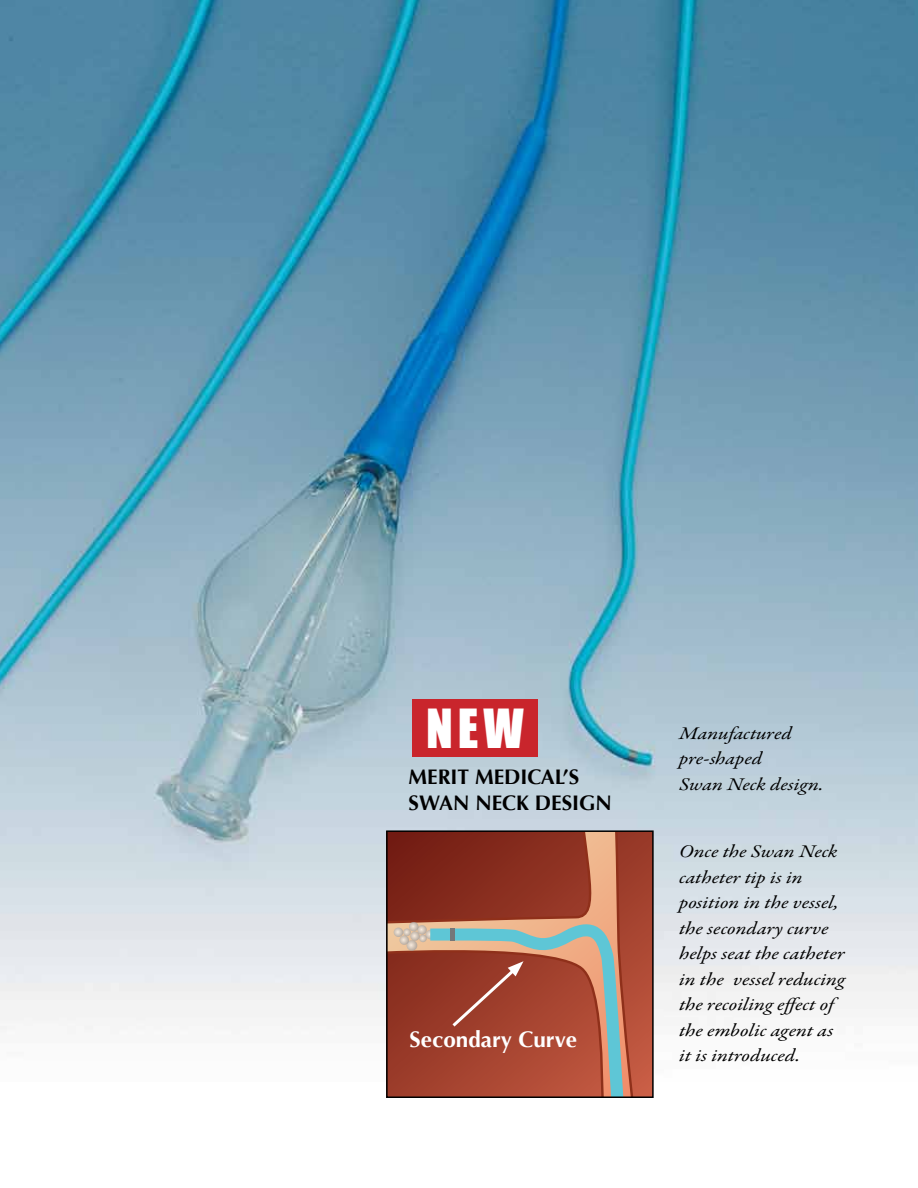
<style>
.page{position:relative;width:918px;height:1188px;background:#fff}
.page>*{position:absolute;margin:0;border:0;box-sizing:border-box;transform-origin:0 0}
.t1{font:49.5px "Impact";color:#fff}
.t2{font:700 22.5px "Optima";color:#fff}
.t3{font:700 21px/25.2px "Optima";color:#000}
.t4{font:italic 18px/25.5px "Garamond Premr Pro";letter-spacing:-.005em;color:#000;scale:1.19 1}
</style>
<div class="page">
<img style="left:0;top:0;width:918px;height:1030px">
<div style="left:387px;top:831px;width:266px;height:266px;background:linear-gradient(to bottom,#963827,#ca5f46)"></div>
<svg style="left:389px;top:833px;width:254px;height:262px"></svg>
<div style="left:386px;top:830px;width:268px;height:268px;border:2px solid #000"></div>
<svg style="left:394px;top:922px;width:235px;height:175px"></svg>
<div style="left:412px;top:699px;width:126px;height:58px;background:#c9252c"></div>
<h1 class="t1" style="left:426px;top:690px;width:99px">NEW</h1>
<p class="t3" style="left:409px;top:765px;width:205px">MERIT MEDICAL’S<br>SWAN N ECK DESIGN</p>
<p class="t2" style="left:410px;top:1026px;width:169px">SECONDARY CURVE</p>
<p class="t4" style="left:679px;top:721px;width:123px">Manufactured pre-shaped<br>Swan Neck design.</p>
<p class="t4" style="left:679px;top:840px;width:141px">Once the Swan Neck catheter tip is in position in the vessel, the secondary curve helps seat the catheter in the vessel reducing the recoiling effect of the embolic agent as it is introduced.</p>
</div>
